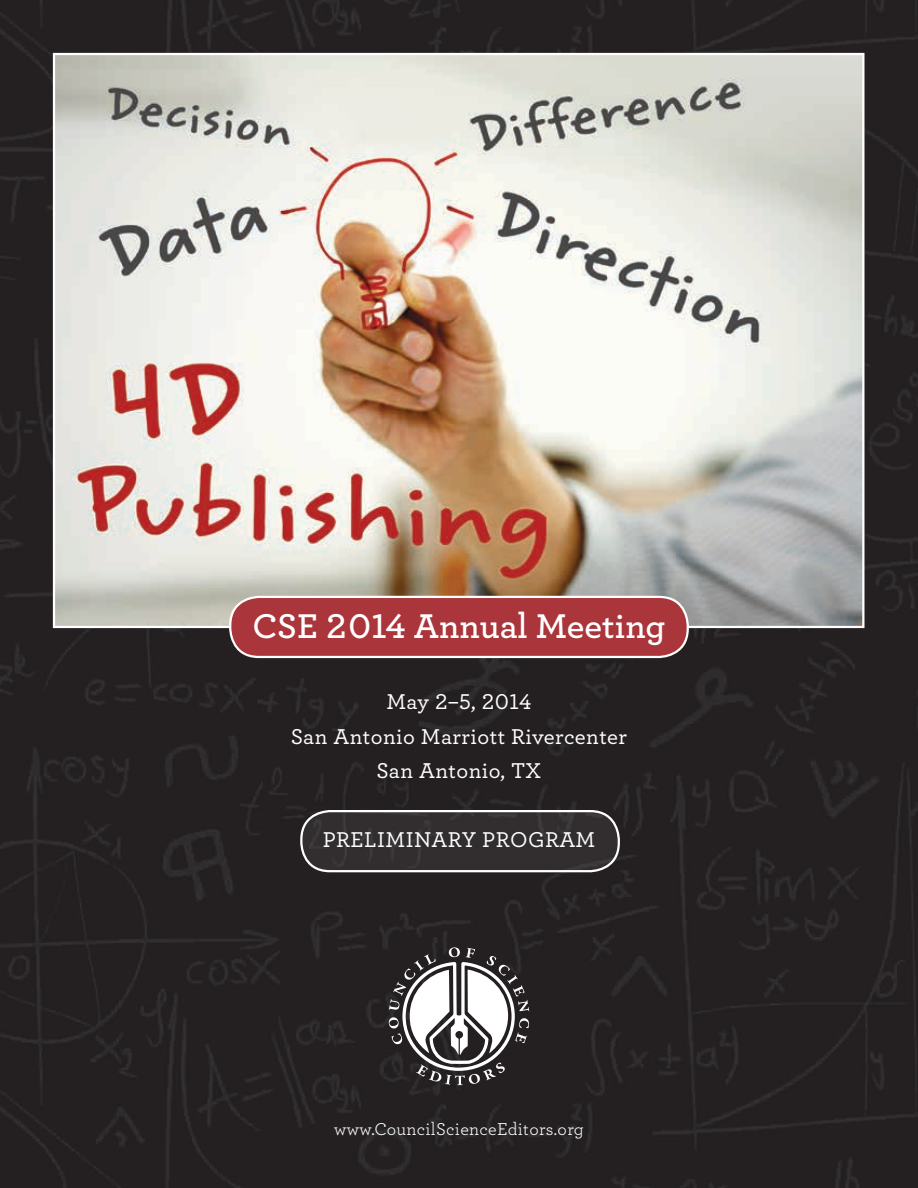
<style>
.page{position:relative;width:918px;height:1188px;background:#fff}
.page>*{position:absolute;margin:0;border:0;box-sizing:border-box;transform-origin:0 0}
.t1{font:36px "Archer Semibold LF";color:#fff}
.t2{font:22.5px/34.5px "Archer Medium LF";letter-spacing:.02em;color:#fff;text-align:center}
.t3{font:18px "Archer Book LF";letter-spacing:.02em;color:#fff}
</style>
<div class="page">
<img style="left:0;top:0;width:918px;height:1188px">
<img style="left:56px;top:56px;width:805px;height:569px">
<div style="left:230px;top:597px;width:458px;height:60px;background:#aa353a;border-radius:28px"></div>
<div style="left:229px;top:596px;width:460px;height:62px;border:2px solid #fff;border-radius:28px"></div>
<div style="left:301px;top:811px;width:318px;height:60px;background:#322e2f;border-radius:28px"></div>
<svg style="left:389px;top:947px;width:140px;height:138px"></svg>
<div style="left:300px;top:810px;width:320px;height:62px;border:2px solid #fff;border-radius:28px"></div>
<h1 class="t1" style="left:253px;top:604px;width:414px">CSE 2014 Annual Meeting</h1>
<p class="t2" style="left:291px;top:684px;width:338px">May 2–5, 2014<br>San Antonio Marriott Rivercenter<br>San Antonio, TX</p>
<p class="t2" style="left:323px;top:822px;width:240px">Preliminary Program</p>
<p class="t3" style="left:334px;top:1118px;width:251px">www.CouncilScienceEditors.org</p>
</div>
